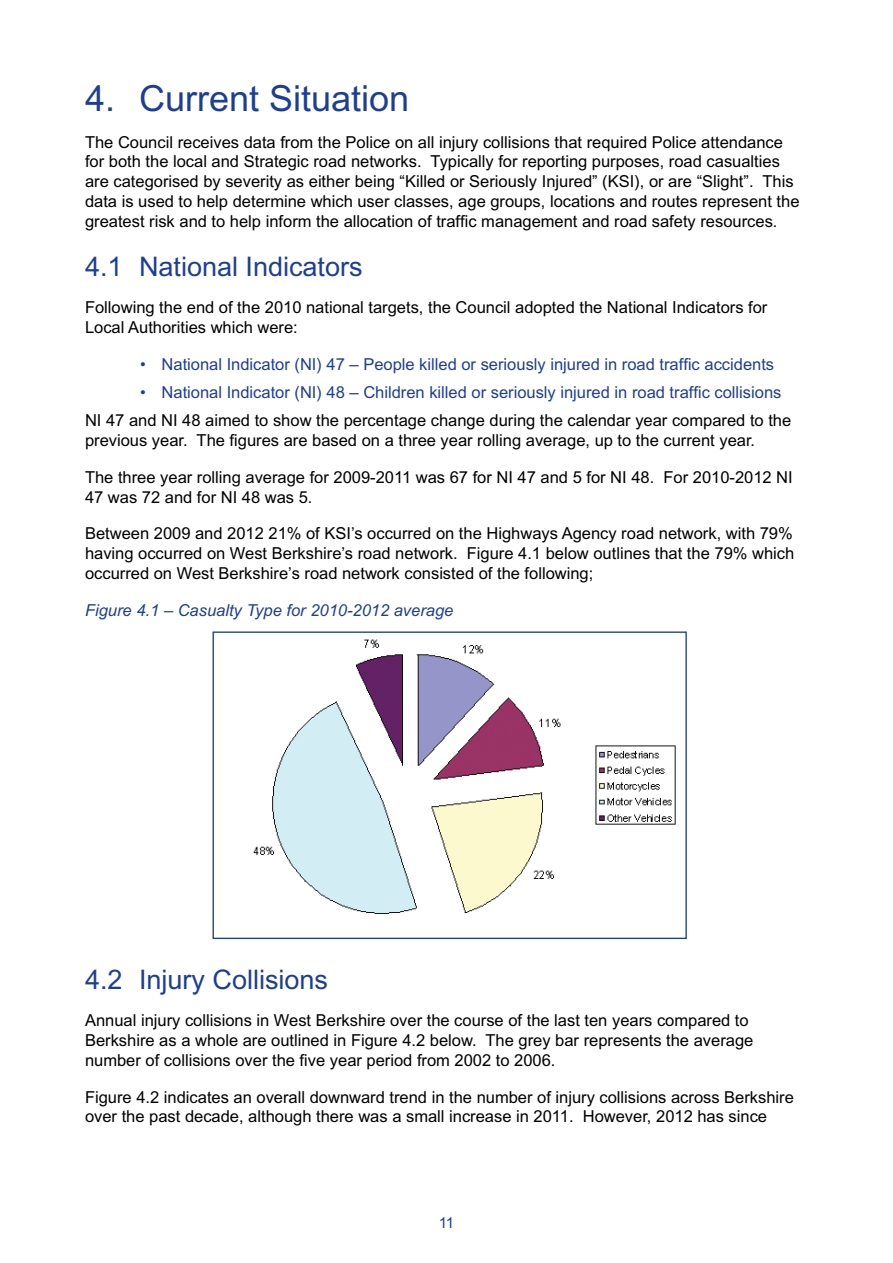
<style>
.page{position:relative;width:893px;height:1263px;background:#fff}
.page>*{position:absolute;margin:0;border:0;box-sizing:border-box;transform-origin:0 0}
.t1{font:36px "Arial MT Std";color:#1c3e94}
.t2{font:27px "Arial MT Std";color:#1c3e94}
.t3{font:16.5px/19.8px "Arial MT Std";color:#000}
.t4{font:16.5px "Arial MT Std";color:#1c3e94}
.t5{font:italic 16.5px "Arial MT Std";color:#1c3e94}
.t6{font:15px "Arial MT Std";color:#1c3e94}
</style>
<div class="page">
<img style="left:253px;top:639px;width:423px;height:275px">
<div style="left:213px;top:631px;width:474px;height:308px;border:1px solid #1c3e94"></div>
<h1 class="t1" style="left:85px;top:78px;width:326px">4. Current Situation</h1>
<p class="t3" style="left:85px;top:132px;width:716px">The Council receives data from the Police on all injury collisions that required Police attendance for both the local and Strategic road networks. Typically for reporting purposes, road casualties are categorised by severity as either being “Killed or Seriously Injured” (KSI), or are “Slight”. This data is used to help determine which user classes, age groups, locations and routes represent the greatest risk and to help inform the allocation of traffic management and road safety resources.</p>
<h2 class="t2" style="left:85px;top:251px;width:279px">4.1 National Indicators</h2>
<p class="t3" style="left:85px;top:297px;width:684px">Following the end of the 2010 national targets, the Council adopted the National Indicators for<br>Local Authorities which were:</p>
<p class="t4" style="left:140px;top:354px;width:635px">• National Indicator (NI) 47 – People killed or seriously injured in road traffic accidents</p>
<p class="t4" style="left:140px;top:383px;width:643px">• National Indicator (NI) 48 – Children killed or seriously injured in road traffic collisions</p>
<p class="t3" style="left:85px;top:410px;width:708px">NI 47 and NI 48 aimed to show the percentage change during the calendar year compared to the previous year. The figures are based on a three year rolling average, up to the current year.</p>
<p class="t3" style="left:85px;top:467px;width:709px">The three year rolling average for 2009-2011 was 67 for NI 47 and 5 for NI 48. For 2010-2012 NI<br>47 was 72 and for NI 48 was 5.</p>
<p class="t3" style="left:85px;top:524px;width:711px;text-align:justify">Between 2009 and 2012 21% of KSI’s occurred on the Highways Agency road network, with 79% having occurred on West Berkshire’s road network. Figure 4.1 below outlines that the 79% which occurred on West Berkshire’s road network consisted of the following;</p>
<p class="t5" style="left:85px;top:600px;width:370px">Figure 4.1 – Casualty Type for 2010-2012 average</p>
<h2 class="t2" style="left:85px;top:964px;width:245px">4.2 Injury Collisions</h2>
<p class="t3" style="left:85px;top:1010px;width:670px">Annual injury collisions in West Berkshire over the course of the last ten years compared to<br>Berkshire as a whole are outlined in Figure 4.2 below. The grey bar represents the average number of collisions over the five year period from 2002 to 2006.</p>
<p class="t3" style="left:85px;top:1087px;width:710px">Figure 4.2 indicates an overall downward trend in the number of injury collisions across Berkshire over the past decade, although there was a small increase in 2011. However, 2012 has since</p>
<p class="t6" style="left:439px;top:1214px;width:17px">11</p>
</div>
